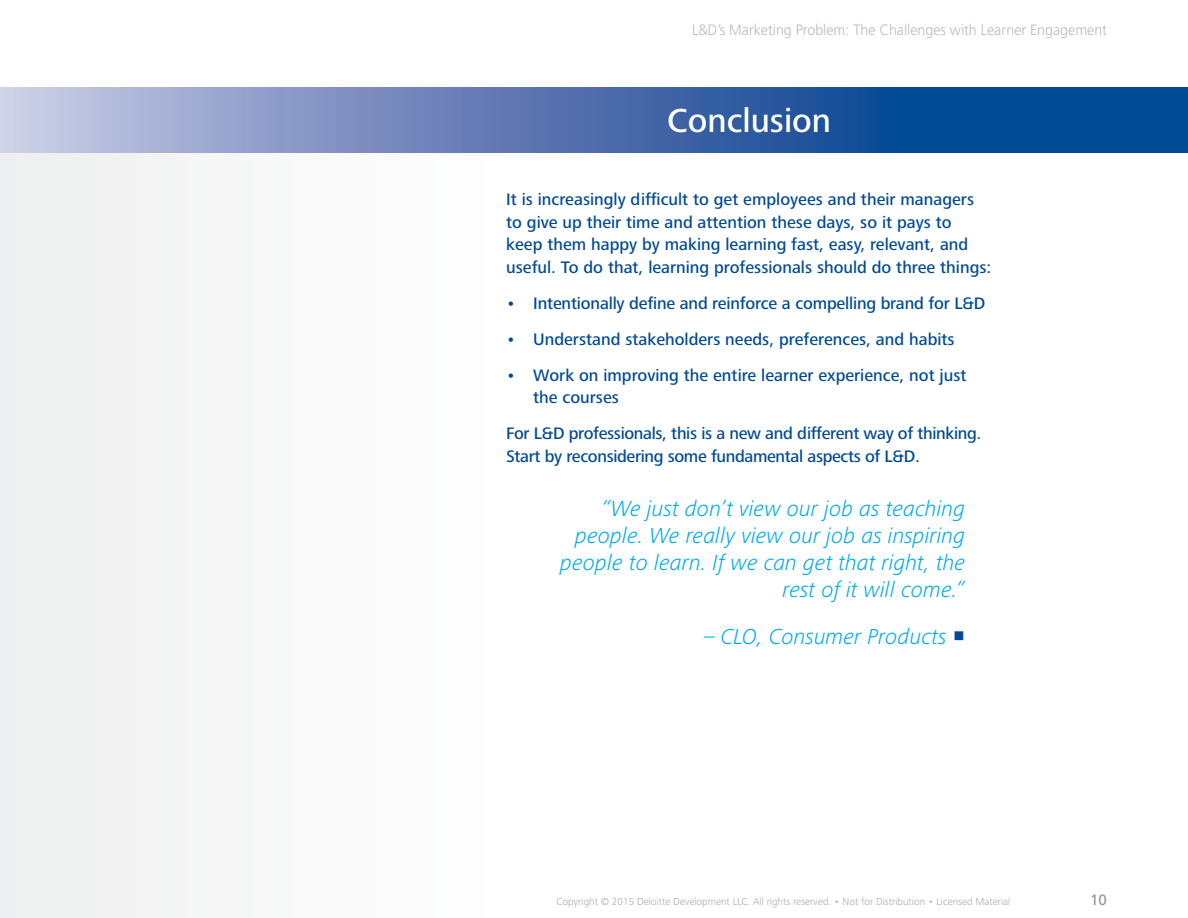
<style>
.page{position:relative;width:1188px;height:918px;background:#fff}
.page>*{position:absolute;margin:0;border:0;box-sizing:border-box;transform-origin:0 0}
.Conclusion_Title{font:500 34.5px "Frutiger Next Pro";color:#fff}
.t1{font:italic 300 22.5px/27px "Frutiger Next Pro";color:#00abe7;text-align:right}
.Conclusion_Body_Text{font:500 17.25px/22.5px "Frutiger Next Pro";color:#014a94}
.Conclusion_bulleted{font:500 17.25px/22.5px "Frutiger Next Pro";color:#014a94}
.Conclusion_Body_Text-2{font:500 17.25px/22.5px "Frutiger Next Pro";letter-spacing:-.02em;color:#014a94}
.t2{font:300 15px "Frutiger LT Std";color:#bbbbbd;scale:.95 1}
.t3{font:15px "Frutiger LT Std";color:#939598}
.t4{font:300 10.5px "Frutiger Next Pro";color:#a8a9ad}
.s1{color:#014a94}
</style>
<div class="page">
<div style="left:0;top:88px;width:508px;height:830px;background:#f7f8f7"></div>
<div style="left:506px;top:152px;width:486px;height:663px;background:#fff"></div>
<svg style="left:0;top:88px;width:1188px;height:64px;background:#5176b0"></svg>
<p class="t2" style="left:692px;top:22px;width:438px">L&amp;D’s Marketing Problem: The Challenges with Learner Engagement</p>
<p class="Conclusion_Title" style="left:667px;top:101px;width:165px">Conclusion</p>
<p class="Conclusion_Body_Text" style="left:506px;top:188px;width:487px">It is increasingly difficult to get employees and their managers to give up their time and attention these days, so it pays to keep them happy by making learning fast, easy, relevant, and useful. To do that, learning professionals should do three things:</p>
<p class="Conclusion_bulleted" style="left:506px;top:292px;width:481px">• Intentionally define and reinforce a compelling brand for L&amp;D</p>
<p class="Conclusion_bulleted" style="left:506px;top:328px;width:450px">• Understand stakeholders needs, preferences, and habits</p>
<p class="Conclusion_bulleted" style="left:533px;top:364px;width:435px;text-indent:-27px">• Work on improving the entire learner experience, not just the courses</p>
<p class="Conclusion_Body_Text-2" style="left:506px;top:422px;width:477px">For L&amp;D professionals, this is a new and different way of thinking.<br>Start by reconsidering some fundamental aspects of L&amp;D.</p>
<p class="t1" style="left:560px;top:495px;width:406px">“We just don’t view our job as teaching people. We really view our job as inspiring people to learn. If we can get that right, the rest of it will come.”</p>
<p class="t1" style="left:704px;top:623px;width:263px">– CLO, Consumer Products <span class="s1">○</span></p>
<p class="t4" style="left:556px;top:896px;width:456px">Copyright © 2015 Deloitte Development LLC. All rights reserved. • Not for Distribution • Licensed Material</p>
<p class="t3" style="left:1090px;top:890px;width:18px">10</p>
</div>
